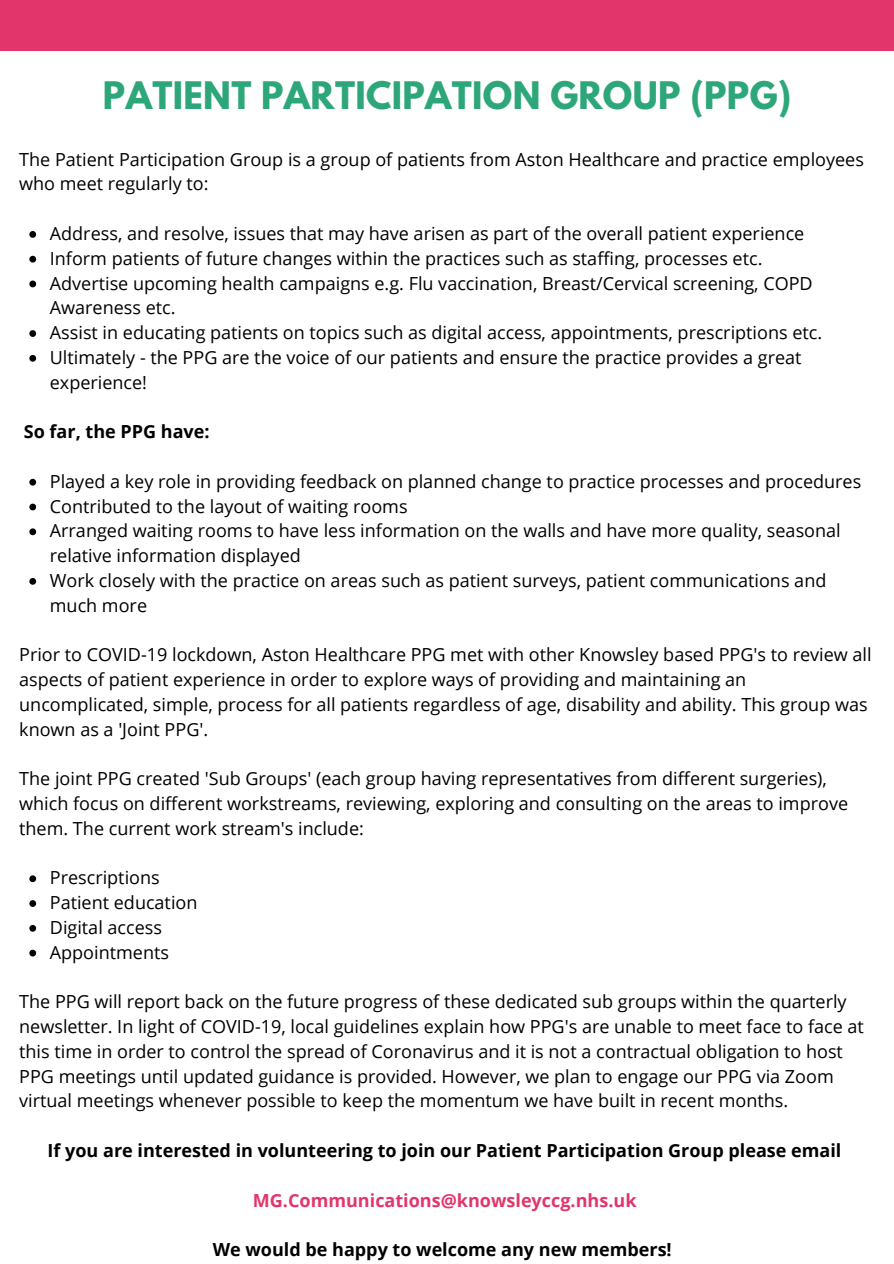
<style>
.page{position:relative;width:894px;height:1264px;background:#fff}
.page>*{position:absolute;margin:0;border:0;box-sizing:border-box;transform-origin:0 0}
.t1{font:700 33.6px "League Spartan";letter-spacing:.01em;color:#2da779}
.t2{font:18px/24.8px "Open Sans";color:#000}
.t3{font:700 18px "Open Sans";color:#000}
.t4{font:700 18px "Open Sans";color:#e2356b}
</style>
<div class="page">
<svg style="left:29px;top:231px;width:7px;height:7px"></svg>
<svg style="left:29px;top:256px;width:7px;height:6px"></svg>
<svg style="left:29px;top:280px;width:7px;height:7px"></svg>
<svg style="left:29px;top:330px;width:7px;height:7px"></svg>
<svg style="left:29px;top:355px;width:7px;height:7px"></svg>
<svg style="left:29px;top:479px;width:7px;height:6px"></svg>
<svg style="left:29px;top:503px;width:7px;height:7px"></svg>
<svg style="left:29px;top:528px;width:7px;height:7px"></svg>
<svg style="left:29px;top:578px;width:7px;height:6px"></svg>
<svg style="left:29px;top:875px;width:7px;height:7px"></svg>
<svg style="left:29px;top:900px;width:7px;height:6px"></svg>
<svg style="left:29px;top:925px;width:7px;height:6px"></svg>
<svg style="left:29px;top:949px;width:7px;height:7px"></svg>
<div style="left:0;top:0;width:893px;height:50px;background:#e2356b"></div>
<p class="t1" style="left:103px;top:79px;width:689px">PATIENT PARTICIPATION GROUP (PPG)</p>
<p class="t2" style="left:19px;top:146px;width:846px">The Patient Participation Group is a group of patients from Aston Healthcare and practice employees who meet regularly to:</p>
<p class="t2" style="left:50px;top:221px;width:755px">Address, and resolve, issues that may have arisen as part of the overall patient experience</p>
<p class="t2" style="left:50px;top:245px;width:714px">Inform patients of future changes within the practices such as staffing, processes etc.</p>
<p class="t2" style="left:50px;top:270px;width:764px">Advertise upcoming health campaigns e.g. Flu vaccination, Breast/Cervical screening, COPD<br>Awareness etc.</p>
<p class="t2" style="left:50px;top:320px;width:773px">Assist in educating patients on topics such as digital access, appointments, prescriptions etc.</p>
<p class="t2" style="left:50px;top:344px;width:753px">Ultimately - the PPG are the voice of our patients and ensure the practice provides a great experience!</p>
<p class="t3" style="left:24px;top:419px;width:187px">So far, the PPG have:</p>
<p class="t2" style="left:50px;top:468px;width:812px">Played a key role in providing feedback on planned change to practice processes and procedures</p>
<p class="t2" style="left:50px;top:493px;width:359px">Contributed to the layout of waiting rooms</p>
<p class="t2" style="left:50px;top:518px;width:792px">Arranged waiting rooms to have less information on the walls and have more quality, seasonal relative information displayed</p>
<p class="t2" style="left:50px;top:567px;width:777px">Work closely with the practice on areas such as patient surveys, patient communications and much more</p>
<p class="t2" style="left:19px;top:642px;width:853px">Prior to COVID-19 lockdown, Aston Healthcare PPG met with other Knowsley based PPG's to review all aspects of patient experience in order to explore ways of providing and maintaining an uncomplicated, simple, process for all patients regardless of age, disability and ability. This group was known as a 'Joint PPG'.</p>
<p class="t2" style="left:19px;top:766px;width:830px">The joint PPG created 'Sub Groups' (each group having representatives from different surgeries), which focus on different workstreams, reviewing, exploring and consulting on the areas to improve them. The current work stream's include:</p>
<p class="t2" style="left:50px;top:865px;width:111px">Prescriptions</p>
<p class="t2" style="left:50px;top:889px;width:149px">Patient education</p>
<p class="t2" style="left:50px;top:914px;width:114px">Digital access</p>
<p class="t2" style="left:50px;top:939px;width:121px">Appointments</p>
<p class="t2" style="left:19px;top:988px;width:845px">The PPG will report back on the future progress of these dedicated sub groups within the quarterly newsletter. In light of COVID-19, local guidelines explain how PPG's are unable to meet face to face at this time in order to control the spread of Coronavirus and it is not a contractual obligation to host PPG meetings until updated guidance is provided. However, we plan to engage our PPG via Zoom virtual meetings whenever possible to keep the momentum we have built in recent months.</p>
<p class="t3" style="left:48px;top:1137px;width:795px">If you are interested in volunteering to join our Patient Participation Group please email</p>
<p class="t4" style="left:253px;top:1187px;width:385px">MG.Communications@knowsleyccg.nhs.uk</p>
<p class="t3" style="left:213px;top:1236px;width:460px">We would be happy to welcome any new members!</p>
</div>
